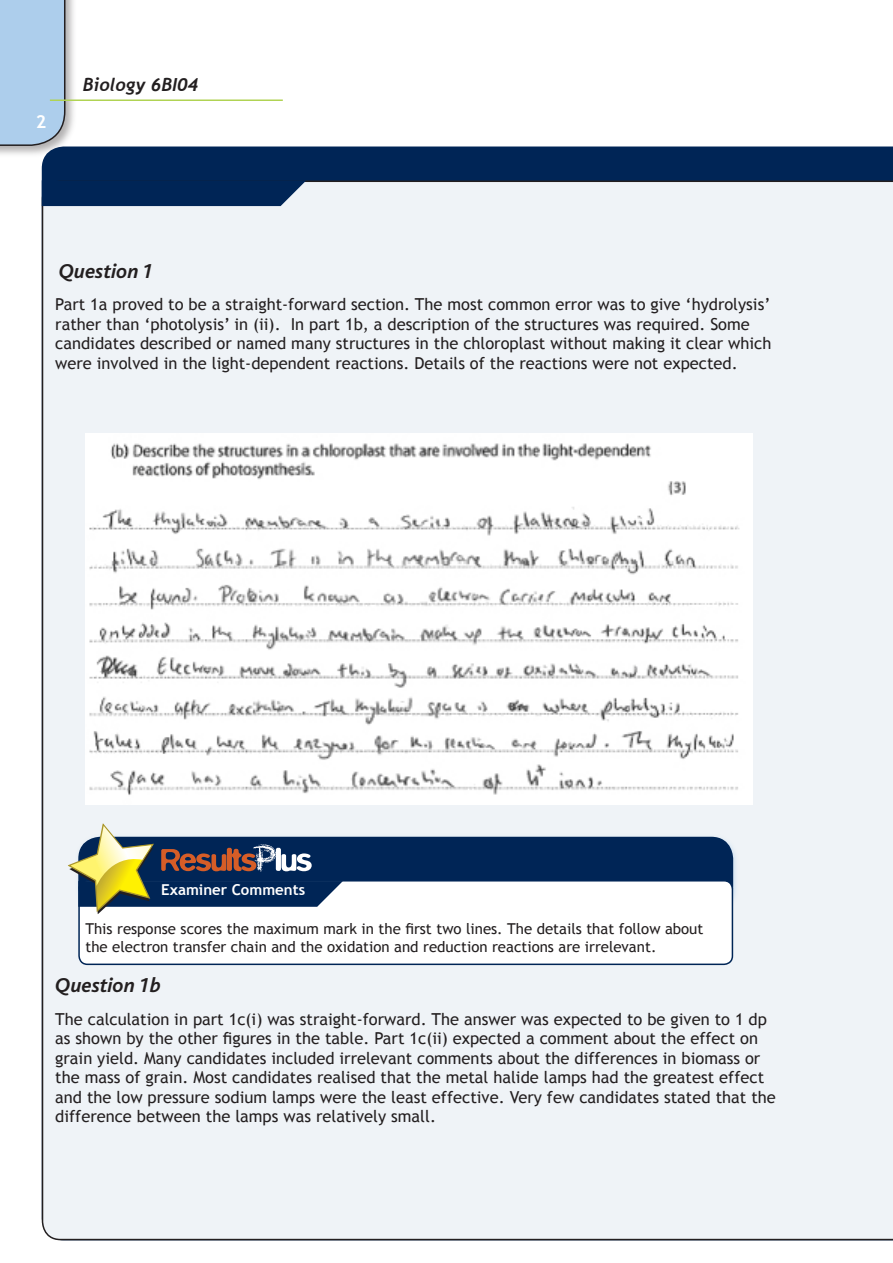
<style>
.page{position:relative;width:893px;height:1263px;background:#fff}
.page>*{position:absolute;margin:0;border:0;box-sizing:border-box;transform-origin:0 0}
.Heading_2{font:italic 700 21px "Bliss";color:#231f20}
.t1{font:italic 700 18px "Trebuchet";color:#231f20}
.Body_text{font:16.5px/19.5px "Trebuchet MS";color:#231f20}
.Examiner_comments{font:15px/18px "Trebuchet MS";color:#231f20}
.t2{font:700 15px "Trebuchet MS";color:#fff}
</style>
<div class="page">
<div style="left:0;top:0;width:77px;height:158px;background:#231f20;opacity:.35"></div>
<hr style="left:50px;top:99px;width:233px;height:2px;background:#b0d354">
<div style="left:42px;top:146px;width:850px;height:35px;background:#002556"></div>
<div style="left:42px;top:181px;width:850px;height:1059px;background:#eff3f7"></div>
<svg style="left:42px;top:180px;width:264px;height:26px;background:#0b2e5d"></svg>
<svg style="left:892px;top:146px;width:1px;height:1094px"></svg>
<img style="left:85px;top:434px;width:667px;height:370px">
<div style="left:75px;top:833px;width:665px;height:82px;background:#adceec;opacity:.55"></div>
<div style="left:79px;top:837px;width:653px;height:71px;background:#002556;border-radius:21px"></div>
<div style="left:78px;top:837px;width:655px;height:71px;border:2px solid #002556;border-radius:21px"></div>
<div style="left:79px;top:881px;width:653px;height:83px;background:#fff;border-radius:9px"></div>
<div style="left:78px;top:880px;width:655px;height:85px;border:2px solid #002556;border-radius:9px"></div>
<svg style="left:60px;top:812px;width:283px;height:106px"></svg>
<div style="left:0;top:0;width:65px;height:146px;background:#adceec"></div>
<p class="t1" style="left:83px;top:74px;width:117px">Biology 6BI04</p>
<p class="Heading_2" style="left:59px;top:260px;width:96px">Question 1</p>
<p class="Body_text" style="left:55px;top:295px;width:718px">Part 1a proved to be a straight-forward section. The most common error was to give ‘hydrolysis’ rather than ‘photolysis’ in (ii). In part 1b, a description of the structures was required. Some candidates described or named many structures in the chloroplast without making it clear which were involved in the light-dependent reactions. Details of the reactions were not expected.</p>
<p class="t2" style="left:161px;top:881px;width:145px">Examiner Comments</p>
<p class="Examiner_comments" style="left:85px;top:919px;width:619px">This response scores the maximum mark in the first two lines. The details that follow about the electron transfer chain and the oxidation and reduction reactions are irrelevant.</p>
<p class="Heading_2" style="left:55px;top:974px;width:108px">Question 1b</p>
<p class="Body_text" style="left:55px;top:1009px;width:722px">The calculation in part 1c(i) was straight-forward. The answer was expected to be given to 1 dp as shown by the other figures in the table. Part 1c(ii) expected a comment about the effect on grain yield. Many candidates included irrelevant comments about the differences in biomass or the mass of grain. Most candidates realised that the metal halide lamps had the greatest effect and the low pressure sodium lamps were the least effective. Very few candidates stated that the difference between the lamps was relatively small.</p>
</div>
